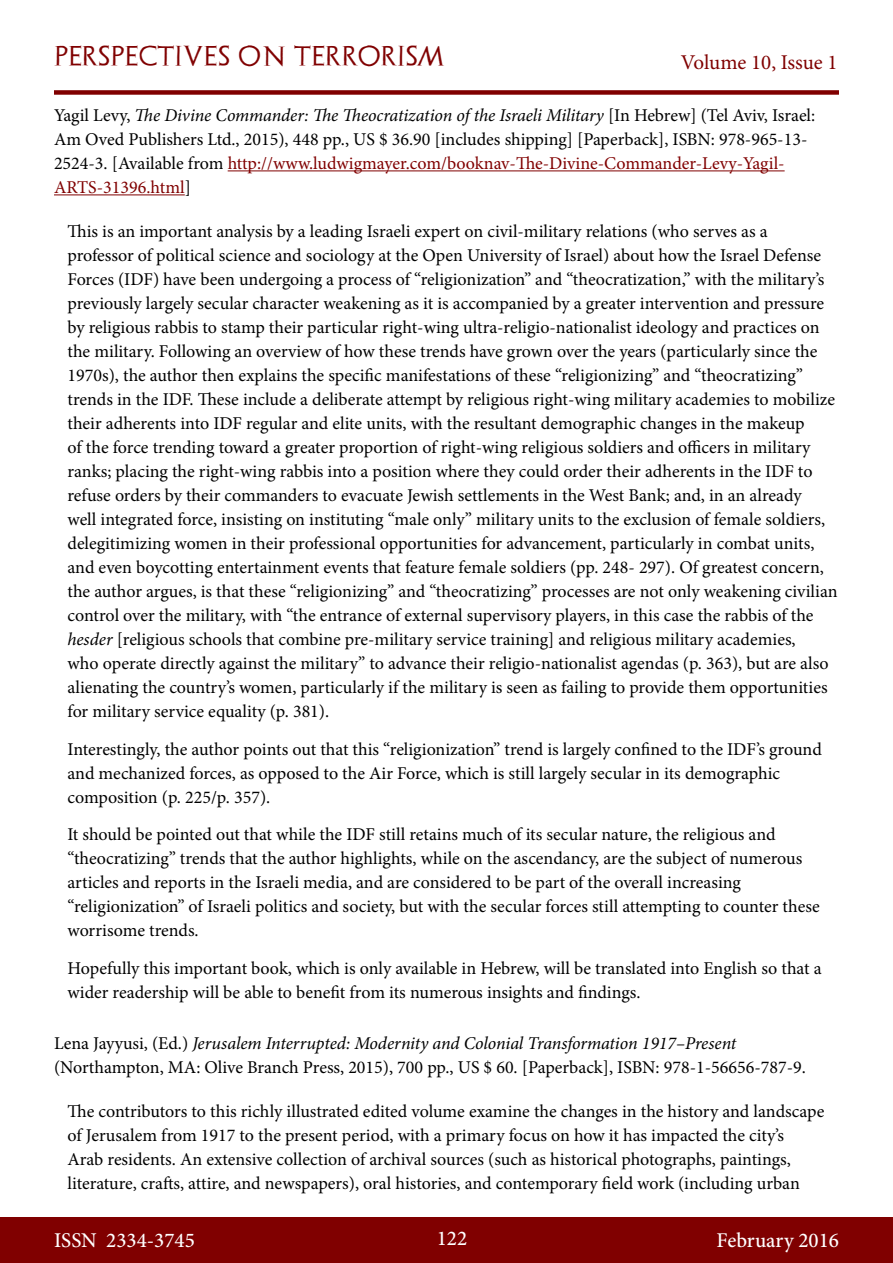
<style>
.page{position:relative;width:893px;height:1263px;background:#fff}
.page>*{position:absolute;margin:0;border:0;box-sizing:border-box;transform-origin:0 0}
.t1{font:500 21px "Minion Pro";color:#fff}
.t2{font:21px "Archeologicaps";letter-spacing:.045em;color:#800000}
.t3{font:21px "Minion Pro";letter-spacing:-.005em;color:#800000}
.t4{font:18px/24px "Minion Pro";color:#000}
.s1{font-style:italic}
.s2{color:#800000}
</style>
<div class="page">
<div style="left:0;top:1217px;width:893px;height:46px;background:#800000"></div>
<div style="left:54px;top:90px;width:785px;height:5px;background:#800000"></div>
<hr style="left:228px;top:170px;width:557px;height:1px;background:#800000">
<hr style="left:54px;top:194px;width:131px;height:1px;background:#800000">
<p class="t2" style="left:54px;top:43px;width:392px">PERSPECTIVES ON TERRORISM</p>
<p class="t3" style="left:681px;top:48px;width:158px">Volume 10, Issue 1</p>
<p class="t4" style="left:54px;top:103px;width:763px">Yagil Levy, <span class="s1">The Divine Commander: The Theocratization of the Israeli Military</span> [In Hebrew] (Tel Aviv, Israel:<br>Am Oved Publishers Ltd., 2015), 448 pp., US $ 36.90 [includes shipping] [Paperback], ISBN: 978-965-13- 2524-3. [Available from <span class="s2">http://www.ludwigmayer.com/booknav-The-Divine-Commander-Levy-Yagil-ARTS-31396.html</span>]</p>
<p class="t4" style="left:68px;top:220px;width:772px">This is an important analysis by a leading Israeli expert on civil-military relations (who serves as a professor of political science and sociology at the Open University of Israel) about how the Israel Defense Forces (IDF) have been undergoing a process of “religionization” and “theocratization,” with the military’s previously largely secular character weakening as it is accompanied by a greater intervention and pressure by religious rabbis to stamp their particular right-wing ultra-religio-nationalist ideology and practices on the military. Following an overview of how these trends have grown over the years (particularly since the 1970s), the author then explains the specific manifestations of these “religionizing” and “theocratizing” trends in the IDF. These include a deliberate attempt by religious right-wing military academies to mobilize their adherents into IDF regular and elite units, with the resultant demographic changes in the makeup<br>of the force trending toward a greater proportion of right-wing religious soldiers and officers in military ranks; placing the right-wing rabbis into a position where they could order their adherents in the IDF to refuse orders by their commanders to evacuate Jewish settlements in the West Bank; and, in an already<br>well integrated force, insisting on instituting “male only” military units to the exclusion of female soldiers, delegitimizing women in their professional opportunities for advancement, particularly in combat units, and even boycotting entertainment events that feature female soldiers (pp. 248- 297). Of greatest concern, the author argues, is that these “religionizing” and “theocratizing” processes are not only weakening civilian control over the military, with “the entrance of external supervisory players, in this case the rabbis of the <span class="s1">hesder</span> [religious schools that combine pre-military service training] and religious military academies,<br>who operate directly against the military” to advance their religio-nationalist agendas (p. 363), but are also alienating the country’s women, particularly if the military is seen as failing to provide them opportunities for military service equality (p. 381).</p>
<p class="t4" style="left:68px;top:737px;width:756px">Interestingly, the author points out that this “religionization” trend is largely confined to the IDF’s ground and mechanized forces, as opposed to the Air Force, which is still largely secular in its demographic composition (p. 225/p. 357).</p>
<p class="t4" style="left:68px;top:823px;width:754px">It should be pointed out that while the IDF still retains much of its secular nature, the religious and “theocratizing” trends that the author highlights, while on the ascendancy, are the subject of numerous articles and reports in the Israeli media, and are considered to be part of the overall increasing “religionization” of Israeli politics and society, but with the secular forces still attempting to counter these worrisome trends.</p>
<p class="t4" style="left:68px;top:956px;width:756px">Hopefully this important book, which is only available in Hebrew, will be translated into English so that a wider readership will be able to benefit from its numerous insights and findings.</p>
<p class="t4" style="left:54px;top:1031px;width:753px">Lena Jayyusi, (Ed.) <span class="s1">Jerusalem Interrupted: Modernity and Colonial Transformation 1917–Present </span>(Northampton, MA: Olive Branch Press, 2015), 700 pp., US $ 60. [Paperback], ISBN: 978-1-56656-787-9.</p>
<p class="t4" style="left:68px;top:1099px;width:758px">The contributors to this richly illustrated edited volume examine the changes in the history and landscape of Jerusalem from 1917 to the present period, with a primary focus on how it has impacted the city’s Arab residents. An extensive collection of archival sources (such as historical photographs, paintings, literature, crafts, attire, and newspapers), oral histories, and contemporary field work (including urban</p>
<p class="t1" style="left:54px;top:1226px;width:142px">ISSN 2334-3745</p>
<p class="t1" style="left:437px;top:1224px;width:32px">122</p>
<p class="t1" style="left:717px;top:1226px;width:124px">February 2016</p>
</div>
